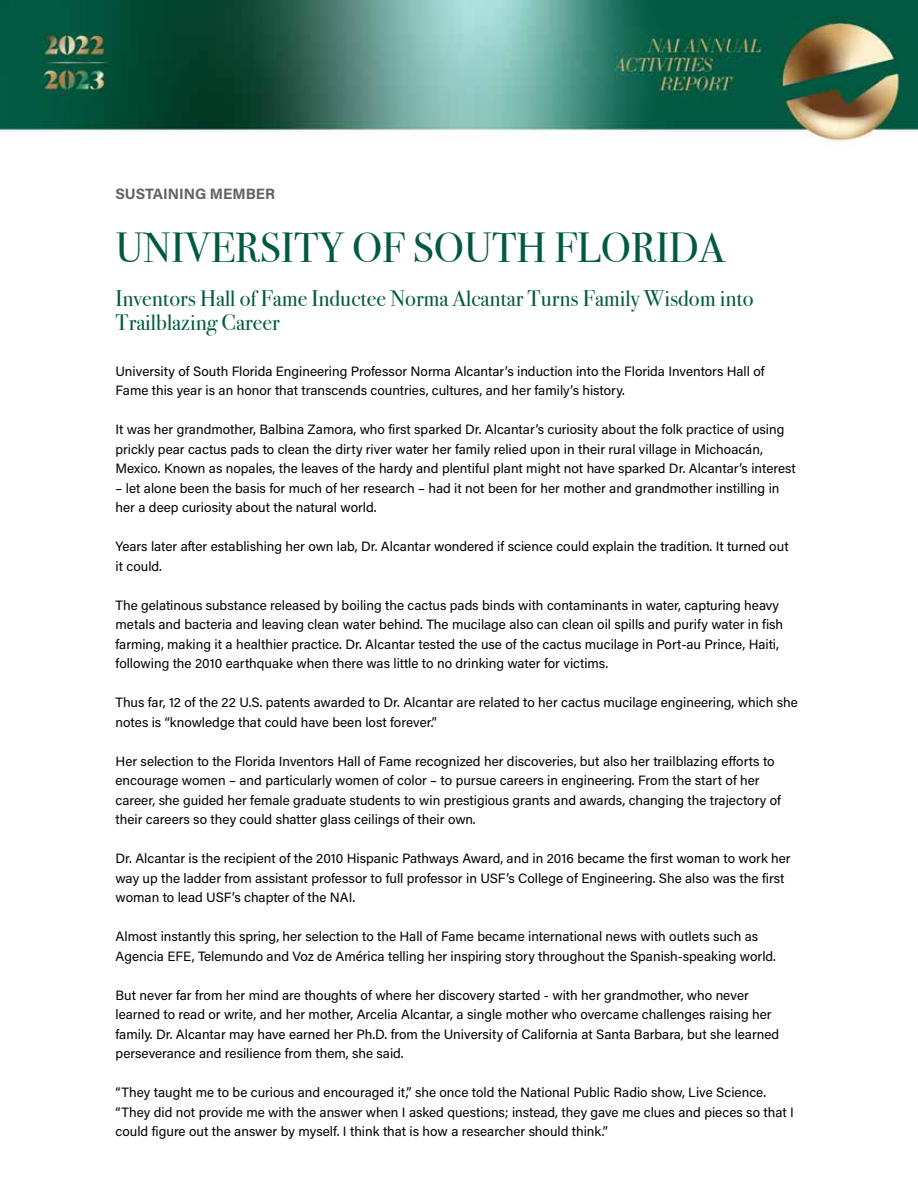
<style>
.page{position:relative;width:918px;height:1188px;background:#fff}
.page>*{position:absolute;margin:0;border:0;box-sizing:border-box;transform-origin:0 0}
.t1{font:42px "Bodoni Svty Two ITCTT";color:#005a41}
.t2{font:22.5px/24px "Bodoni Svty Two ITCTT";color:#005a41}
.t3{font:700 15px "Acumin Pro";color:#636363}
.t4{font:13.5px/19.5px "Acumin Pro";color:#000}
</style>
<div class="page">
<img style="left:0;top:0;width:918px;height:142px">
<p class="t3" style="left:116px;top:183px;width:161px">SUSTAINING MEMBER</p>
<h1 class="t1" style="left:116px;top:213px;width:610px">UNIVERSITY OF SOUTH FLORIDA</h1>
<h2 class="t2" style="left:116px;top:284px;width:640px">Inventors Hall of Fame Inductee Norma Alcantar Turns Family Wisdom into<br>Trailblazing Career</h2>
<p class="t4" style="left:116px;top:361px;width:651px">University of South Florida Engineering Professor Norma Alcantar’s induction into the Florida Inventors Hall of<br>Fame this year is an honor that transcends countries, cultures, and her family’s history.</p>
<p class="t4" style="left:116px;top:419px;width:682px">It was her grandmother, Balbina Zamora, who first sparked Dr. Alcantar’s curiosity about the folk practice of using prickly pear cactus pads to clean the dirty river water her family relied upon in their rural village in Michoacán,<br>Mexico. Known as nopales, the leaves of the hardy and plentiful plant might not have sparked Dr. Alcantar’s interest</p>
<p class="t4" style="left:116px;top:478px;width:665px">– let alone been the basis for much of her research – had it not been for her mother and grandmother instilling in her a deep curiosity about the natural world.</p>
<p class="t4" style="left:116px;top:536px;width:675px">Years later after establishing her own lab, Dr. Alcantar wondered if science could explain the tradition. It turned out it could.</p>
<p class="t4" style="left:116px;top:595px;width:669px">The gelatinous substance released by boiling the cactus pads binds with contaminants in water, capturing heavy metals and bacteria and leaving clean water behind. The mucilage also can clean oil spills and purify water in fish farming, making it a healthier practice. Dr. Alcantar tested the use of the cactus mucilage in Port-au Prince, Haiti, following the 2010 earthquake when there was little to no drinking water for victims.</p>
<p class="t4" style="left:116px;top:692px;width:684px">Thus far, 12 of the 22 U.S. patents awarded to Dr. Alcantar are related to her cactus mucilage engineering, which she notes is “knowledge that could have been lost forever.”</p>
<p class="t4" style="left:116px;top:751px;width:667px">Her selection to the Florida Inventors Hall of Fame recognized her discoveries, but also her trailblazing efforts to encourage women – and particularly women of color – to pursue careers in engineering. From the start of her career, she guided her female graduate students to win prestigious grants and awards, changing the trajectory of their careers so they could shatter glass ceilings of their own.</p>
<p class="t4" style="left:116px;top:848px;width:677px">Dr. Alcantar is the recipient of the 2010 Hispanic Pathways Award, and in 2016 became the first woman to work her way up the ladder from assistant professor to full professor in USF’s College of Engineering. She also was the first woman to lead USF’s chapter of the NAI.</p>
<p class="t4" style="left:116px;top:926px;width:662px">Almost instantly this spring, her selection to the Hall of Fame became international news with outlets such as<br>Agencia EFE, Telemundo and Voz de América telling her inspiring story throughout the Spanish-speaking world.</p>
<p class="t4" style="left:116px;top:985px;width:665px">But never far from her mind are thoughts of where her discovery started - with her grandmother, who never learned to read or write, and her mother, Arcelia Alcantar, a single mother who overcame challenges raising her family. Dr. Alcantar may have earned her Ph.D. from the University of California at Santa Barbara, but she learned perseverance and resilience from them, she said.</p>
<p class="t4" style="left:116px;top:1082px;width:680px">“They taught me to be curious and encouraged it,” she once told the National Public Radio show, Live Science. “They did not provide me with the answer when I asked questions; instead, they gave me clues and pieces so that I could figure out the answer by myself. I think that is how a researcher should think.”</p>
</div>
